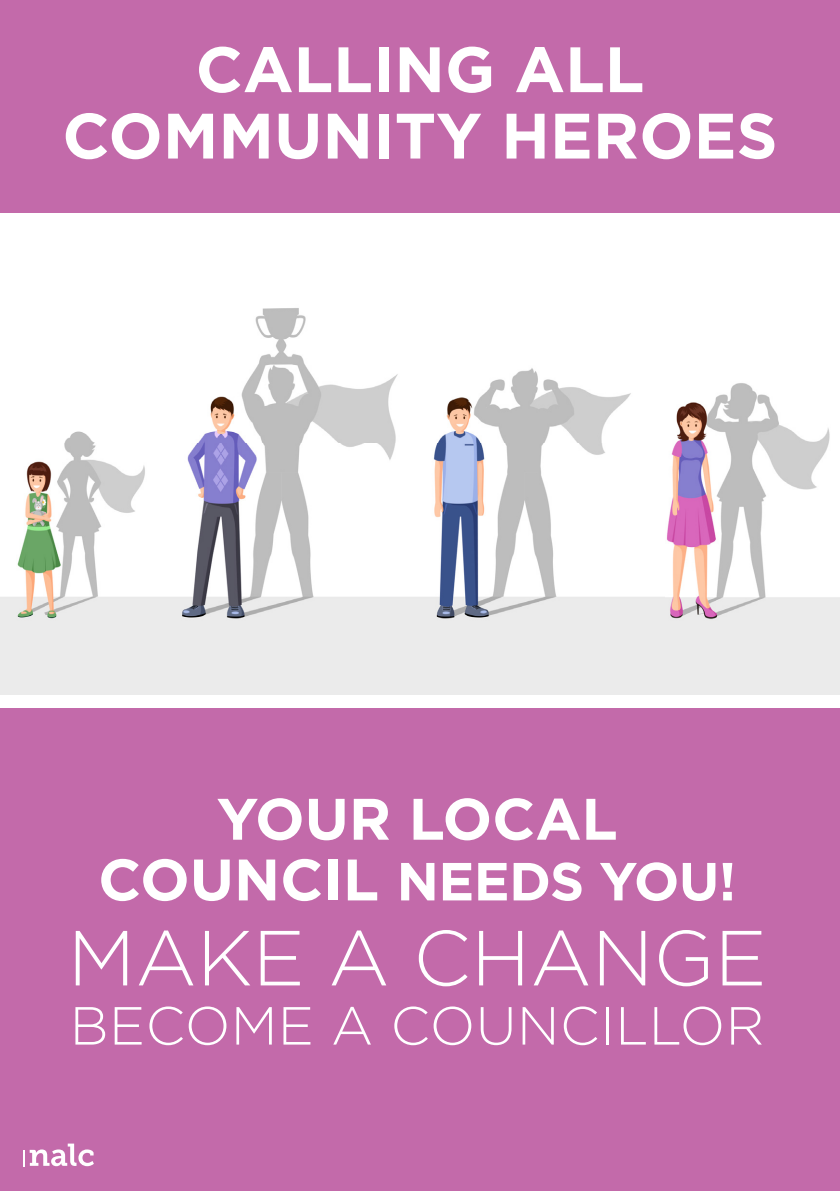
<style>
.page{position:relative;width:840px;height:1191px;background:#fff}
.page>*{position:absolute;margin:0;border:0;box-sizing:border-box;transform-origin:0 0}
.t1{font:300 77.8px "Gotham";color:#fff}
.t2{font:700 64px "Gotham";color:#fff}
.t3{font:700 58.4px "Gotham";color:#fff}
.t4{font:300 53.6px "Gotham";letter-spacing:.01em;color:#fff}
.t5{font:700 53.6px "Gotham";letter-spacing:-.01em;color:#fff}
.s1{font-size:58.4px}
</style>
<div class="page">
<div style="left:0;top:709px;width:839px;height:482px;background:#c36aaa"></div>
<img style="left:0;top:308px;width:839px;height:387px">
<div style="left:0;top:0;width:839px;height:212px;background:#c36aaa"></div>
<svg style="left:23px;top:1143px;width:71px;height:23px"></svg>
<p class="t2" style="left:195px;top:27px;width:450px">CALLING ALL</p>
<p class="t2" style="left:62px;top:93px;width:716px">COMMUNITY HEROES</p>
<p class="t3" style="left:216px;top:780px;width:402px">YOUR LOCAL</p>
<p class="t5" style="left:98px;top:846px;width:639px"><span class="s1">COUNCIL</span> NEEDS YOU!</p>
<p class="t1" style="left:68px;top:908px;width:700px">MAKE A CHANGE</p>
<p class="t4" style="left:70px;top:991px;width:695px">BECOME A COUNCILLOR</p>
</div>
